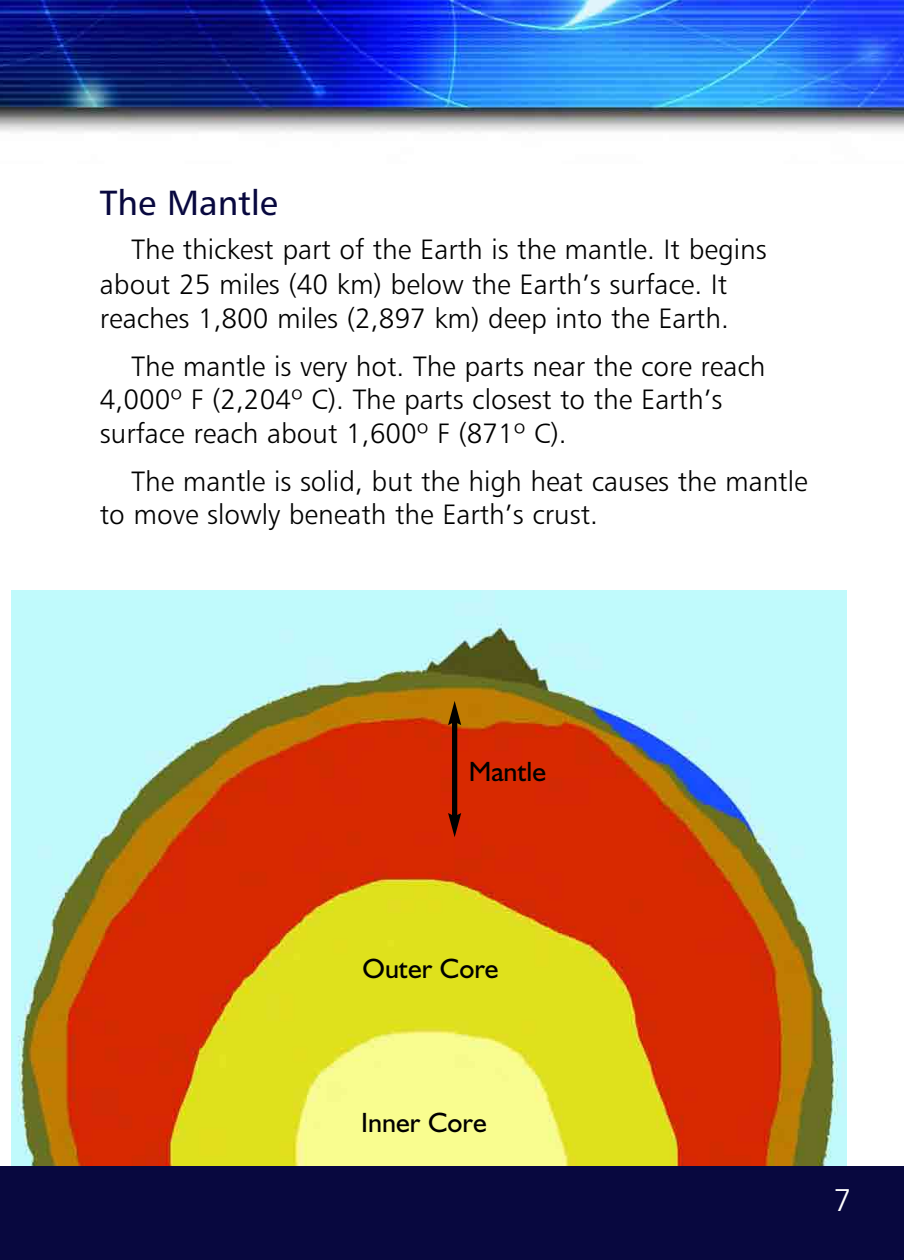
<style>
.page{position:relative;width:904px;height:1260px;background:#fff}
.page>*{position:absolute;margin:0;border:0;box-sizing:border-box;transform-origin:0 0}
.t1{font:35px "Humanist 777 BT Roman B";color:#08083f}
.t2{font:31.5px "Humanist 777 BT Light B";color:#fff}
.t3{font:28px/33.6px "Humanist 777 BT Light B";color:#000}
.t4{font:28px "Humanist 521 BT";color:#000}
</style>
<div class="page">
<img style="left:11px;top:591px;width:835px;height:575px">
<div style="left:0;top:1166px;width:903px;height:94px;background:#08083f"></div>
<img style="left:0;top:0;width:903px;height:132px">
<div style="left:452px;top:721px;width:5px;height:97px;background:#000"></div>
<svg style="left:448px;top:701px;width:13px;height:24px"></svg>
<svg style="left:448px;top:813px;width:13px;height:24px"></svg>
<p class="t1" style="left:100px;top:189px;width:179px">The Mantle</p>
<p class="t3" style="left:100px;top:234px;width:668px;line-height:34.5px;text-indent:32px">The thickest part of the Earth is the mantle. It begins about 25 miles (40 km) below the Earth’s surface. It reaches 1,800 miles (2,897 km) deep into the Earth.</p>
<p class="t3" style="left:100px;top:351px;width:667px;text-indent:32px">The mantle is very hot. The parts near the core reach<br>4,000º F (2,204º C). The parts closest to the Earth’s surface reach about 1,600º F (871º C).</p>
<p class="t3" style="left:100px;top:466px;width:709px;text-indent:32px">The mantle is solid, but the high heat causes the mantle to move slowly beneath the Earth’s crust.</p>
<p class="t4" style="left:468px;top:762px;width:79px">Mantle</p>
<p class="t4" style="left:362px;top:959px;width:137px">Outer Core</p>
<p class="t4" style="left:361px;top:1113px;width:127px">Inner Core</p>
<p class="t2" style="left:833px;top:1188px;width:19px">7</p>
</div>
